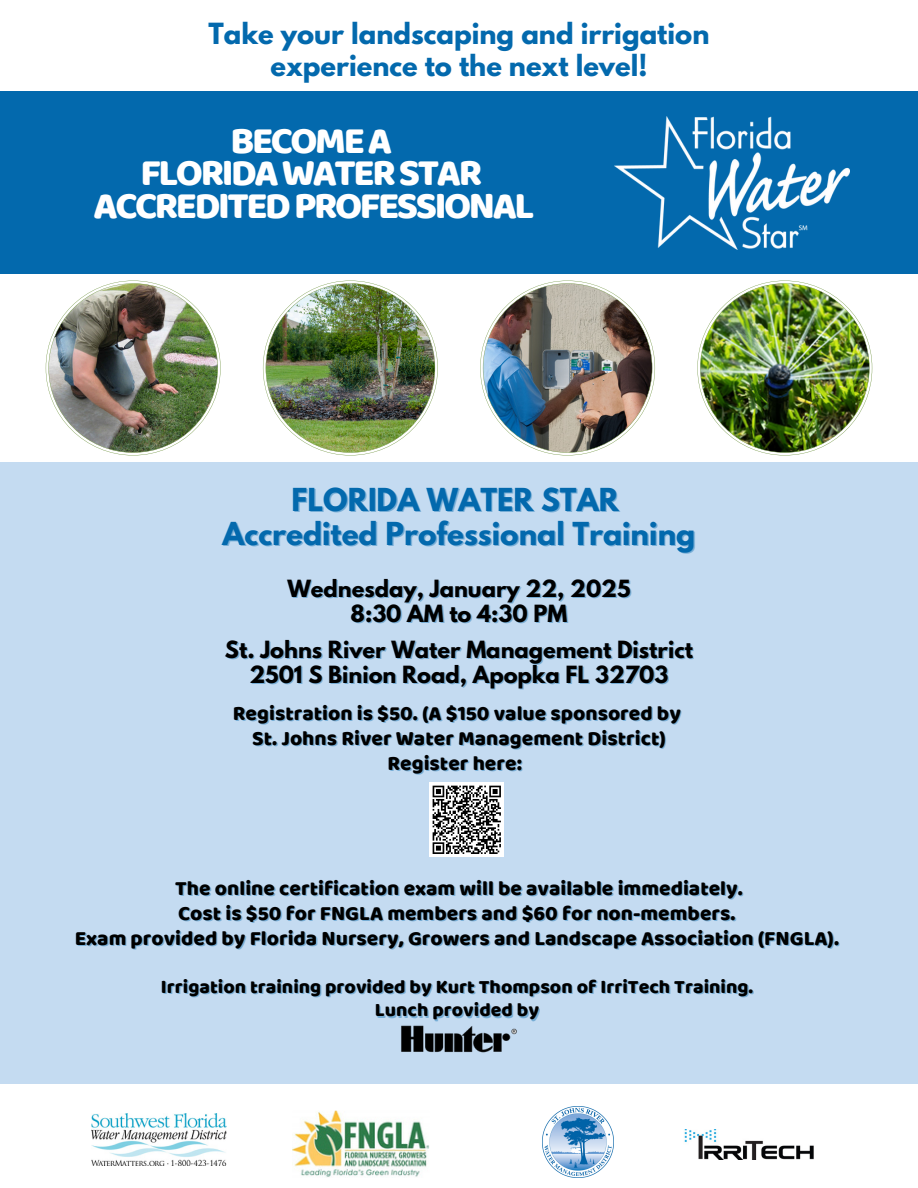
<style>
.page{position:relative;width:918px;height:1188px;background:#fff}
.page>*{position:absolute;margin:0;border:0;box-sizing:border-box;transform-origin:0 0}
.t1{font:38.7px/32.5px "Baloo Thambi";letter-spacing:-.06em;color:#fff;text-align:center}
.t2{font:700 28.05px/33.5px "League Spartan";color:#0369ad;text-align:center}
.t3{font:700 25.8px/32.7px "League Spartan";color:#0369ad;text-align:center}
.t4{font:21px/24.9px "Baloo Thambi";color:#000;text-align:center}
.t5{font:700 21px/24.9px "League Spartan";color:#000;text-align:center}
.t6{font:19.5px/23.4px "Baloo Thambi";color:#000;text-align:center}
</style>
<div class="page">
<div style="left:0;top:92px;width:918px;height:182px;background:#0369ad"></div>
<img style="left:480px;top:281px;width:175px;height:174px">
<img style="left:263px;top:281px;width:175px;height:174px">
<img style="left:697px;top:281px;width:175px;height:174px">
<img style="left:46px;top:281px;width:175px;height:174px">
<img style="left:292px;top:1111px;width:137px;height:67px">
<img style="left:543px;top:1107px;width:71px;height:70px">
<img style="left:614px;top:117px;width:235px;height:132px">
<div style="left:0;top:463px;width:918px;height:621px;background:#c4dbf1"></div>
<img style="left:92px;top:1113px;width:135px;height:52px">
<img style="left:684px;top:1129px;width:130px;height:31px">
<img style="left:401px;top:1025px;width:116px;height:28px">
<div style="left:429px;top:782px;width:75px;height:75px;background:#fff"></div>
<svg style="left:432px;top:785px;width:69px;height:69px"></svg>
<p class="t3" style="left:209px;top:20px;width:502px">Take your landscaping and irrigation experience to the next level!</p>
<p class="t1" style="left:94px;top:125px;width:442px">BECOMEA<br>FLORIDAWATERSTAR<br>ACCREDITEDPROFESSIONAL</p>
<h2 class="t2" style="left:223px;top:487px;width:474px">FLORIDA WATER STAR<br>Accredited Professional Training</h2>
<p class="t5" style="left:287px;top:579px;width:345px">Wednesday, January 22, 2025<br>8:30 AM to 4:30 PM</p>
<p class="t5" style="left:225px;top:640px;width:470px">St. Johns River Water Management District<br>2501 S Binion Road, Apopka FL 32703</p>
<p class="t4" style="left:233px;top:702px;width:450px">Registration is $50. (A $150 value sponsored by<br>St. Johns River Water Management District)<br>Register here:</p>
<p class="t4" style="left:75px;top:876px;width:766px">The online certification exam will be available immediately.<br>Cost is $50 for FNGLA members and $60 for non-members.<br>Exam provided by Florida Nursery, Growers and Landscape Association (FNGLA).</p>
<p class="t6" style="left:161px;top:976px;width:594px">Irrigation training provided by Kurt Thompson of IrriTech Training.<br>Lunch provided by</p>
</div>
